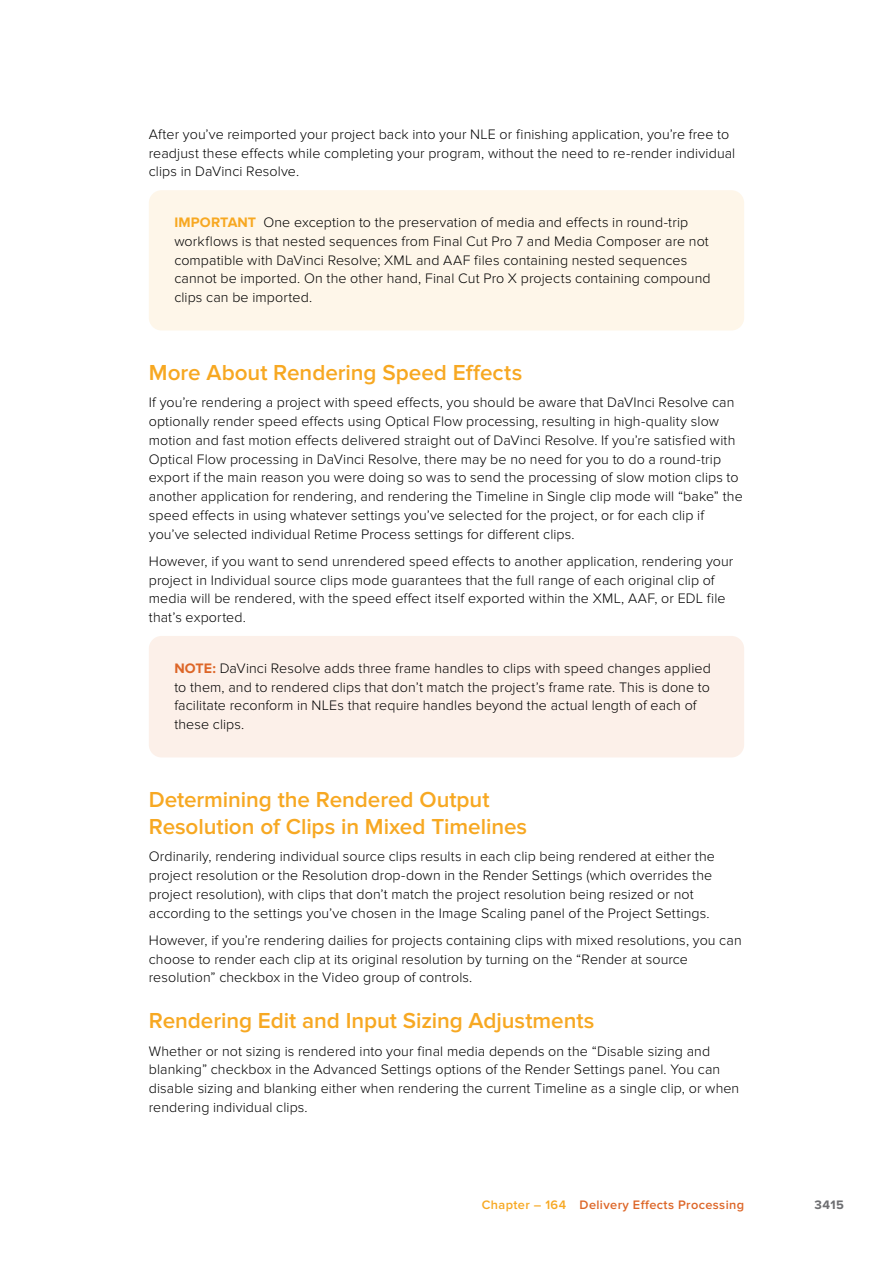
<style>
.page{position:relative;width:893px;height:1263px;background:#fff}
.page>*{position:absolute;margin:0;border:0;box-sizing:border-box;transform-origin:0 0}
.t1{font:600 22.5px/27px "Proxima Nova";letter-spacing:-.005em;color:#f7a822}
.t2{font:300 14.25px/18.8px "Proxima Nova";letter-spacing:.005em;color:#000}
.t3{font:600 12.75px "Proxima Nova";letter-spacing:.03em;color:#dd6628}
.t4{font:700 12.75px "Proxima Nova";color:#6d6e71}
.s1{font-weight:700;color:#f7a822}
.s2{font-weight:700;color:#dd6628}
.s3{color:#f7a822}
</style>
<div class="page">
<div style="left:149px;top:190px;width:595px;height:140px;background:#fef6e9;border-radius:13px"></div>
<div style="left:149px;top:636px;width:595px;height:121px;background:#fcf0e9;border-radius:13px"></div>
<p class="t2" style="left:149px;top:125px;width:588px">After you’ve reimported your project back into your NLE or finishing application, you’re free to readjust these effects while completing your program, without the need to re-render individual clips in DaVinci Resolve.</p>
<p class="t2" style="left:174px;top:213px;width:538px"><span class="s1">IMPORTANT</span> One exception to the preservation of media and effects in round-trip workflows is that nested sequences from Final Cut Pro 7 and Media Composer are not compatible with DaVinci Resolve; XML and AAF files containing nested sequences cannot be imported. On the other hand, Final Cut Pro X projects containing compound clips can be imported.</p>
<h1 class="t1" style="left:149px;top:359px;width:375px">More About Rendering Speed Effects</h1>
<p class="t2" style="left:149px;top:393px;width:595px">If you’re rendering a project with speed effects, you should be aware that DaVInci Resolve can optionally render speed effects using Optical Flow processing, resulting in high-quality slow motion and fast motion effects delivered straight out of DaVinci Resolve. If you’re satisfied with Optical Flow processing in DaVinci Resolve, there may be no need for you to do a round-trip export if the main reason you were doing so was to send the processing of slow motion clips to another application for rendering, and rendering the Timeline in Single clip mode will “bake” the speed effects in using whatever settings you’ve selected for the project, or for each clip if you’ve selected individual Retime Process settings for different clips.</p>
<p class="t2" style="left:149px;top:552px;width:586px">However, if you want to send unrendered speed effects to another application, rendering your project in Individual source clips mode guarantees that the full range of each original clip of media will be rendered, with the speed effect itself exported within the XML, AAF, or EDL file that’s exported.</p>
<p class="t2" style="left:174px;top:659px;width:538px"><span class="s2">NOTE:</span> DaVinci Resolve adds three frame handles to clips with speed changes applied to them, and to rendered clips that don’t match the project’s frame rate. This is done to facilitate reconform in NLEs that require handles beyond the actual length of each of these clips.</p>
<h1 class="t1" style="left:149px;top:786px;width:380px">Determining the Rendered Output<br>Resolution of Clips in Mixed Timelines</h1>
<p class="t2" style="left:149px;top:847px;width:568px">Ordinarily, rendering individual source clips results in each clip being rendered at either the project resolution or the Resolution drop-down in the Render Settings (which overrides the project resolution), with clips that don’t match the project resolution being resized or not according to the settings you’ve chosen in the Image Scaling panel of the Project Settings.</p>
<p class="t2" style="left:149px;top:931px;width:594px">However, if you’re rendering dailies for projects containing clips with mixed resolutions, you can choose to render each clip at its original resolution by turning on the “Render at source resolution” checkbox in the Video group of controls.</p>
<h1 class="t1" style="left:149px;top:1008px;width:447px">Rendering Edit and Input Sizing Adjustments</h1>
<p class="t2" style="left:149px;top:1042px;width:592px">Whether or not sizing is rendered into your final media depends on the “Disable sizing and blanking” checkbox in the Advanced Settings options of the Render Settings panel. You can disable sizing and blanking either when rendering the current Timeline as a single clip, or when rendering individual clips.</p>
<p class="t3" style="left:482px;top:1198px;width:264px"><span class="s3">Chapter – 164</span> Delivery Effects Processing</p>
<p class="t4" style="left:815px;top:1198px;width:31px">3415</p>
</div>
